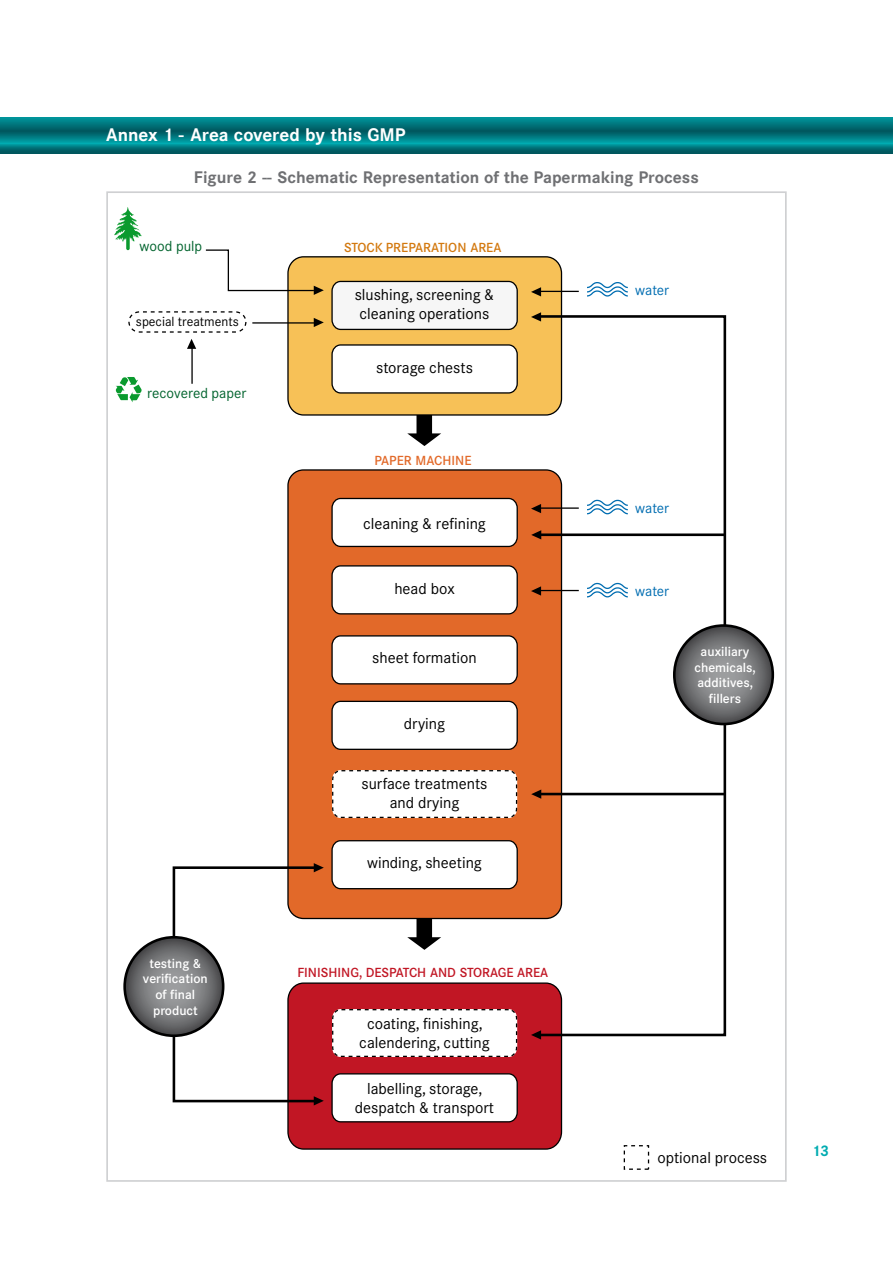
<style>
.page{position:relative;width:893px;height:1263px;background:#fff}
.page>*{position:absolute;margin:0;border:0;box-sizing:border-box;transform-origin:0 0}
.t1{font:700 18px "Corporate SBQ";color:#fff}
.t2{font:700 16.5px "Corporate SBQ";color:#6f7073}
.t3{font:15.6px/18.6px "Corporate SBQ";color:#000;text-align:center}
.t4{font:700 15px "Corporate SBQ";color:#00acb1}
.t5{font:14.25px "Corporate SBQ";color:#00632d}
.t6{font:14.25px "Corporate SBQ";color:#006db1}
.t7{font:500 12.9px/15.6px "Corporate SBQ";color:#fff;text-align:center}
.t8{font:500 12.9px "Corporate SBQ";color:#c11624}
.t9{font:500 12.9px "Corporate SBQ";color:#d3790f}
.t10{font:12.9px "Corporate SBQ";color:#000}
.t11{font:500 12.9px "Corporate SBQ";color:#e26929}
</style>
<div class="page">
<svg style="left:0;top:117px;width:892px;height:36px;background:#00787f"></svg>
<div style="left:288px;top:257px;width:273px;height:158px;background:#f7c157;border-radius:16px"></div>
<div style="left:287px;top:256px;width:275px;height:160px;border:1px solid #000;border-radius:16px"></div>
<div style="left:288px;top:983px;width:273px;height:166px;background:#c11624;border-radius:16px"></div>
<div style="left:287px;top:982px;width:275px;height:168px;border:1px solid #000;border-radius:16px"></div>
<div style="left:288px;top:470px;width:273px;height:448px;background:#e26929;border-radius:16px"></div>
<div style="left:332px;top:281px;width:185px;height:48px;background:#f6f6f6;border-radius:9px"></div>
<div style="left:331px;top:281px;width:187px;height:49px;border:1px solid #000;border-radius:9px"></div>
<div style="left:332px;top:345px;width:185px;height:48px;background:#fff;border-radius:9px"></div>
<div style="left:331px;top:344px;width:187px;height:50px;border:1px solid #000;border-radius:9px"></div>
<div style="left:332px;top:498px;width:185px;height:48px;background:#fff;border-radius:9px"></div>
<div style="left:331px;top:498px;width:187px;height:49px;border:1px solid #000;border-radius:9px"></div>
<div style="left:332px;top:566px;width:185px;height:48px;background:#fff;border-radius:9px"></div>
<div style="left:331px;top:565px;width:187px;height:49px;border:1px solid #000;border-radius:9px"></div>
<div style="left:332px;top:636px;width:185px;height:48px;background:#fff;border-radius:9px"></div>
<div style="left:331px;top:635px;width:187px;height:49px;border:1px solid #000;border-radius:9px"></div>
<div style="left:332px;top:701px;width:185px;height:48px;background:#fff;border-radius:9px"></div>
<div style="left:331px;top:701px;width:187px;height:49px;border:1px solid #000;border-radius:9px"></div>
<svg style="left:332px;top:770px;width:185px;height:48px;background:#f6f5f5"></svg>
<div style="left:332px;top:841px;width:185px;height:48px;background:#fff;border-radius:9px"></div>
<div style="left:331px;top:840px;width:187px;height:49px;border:1px solid #000;border-radius:9px"></div>
<svg style="left:332px;top:1009px;width:185px;height:48px;background:#f6f4f4"></svg>
<div style="left:332px;top:1074px;width:185px;height:48px;background:#fff;border-radius:9px"></div>
<div style="left:331px;top:1073px;width:187px;height:49px;border:1px solid #000;border-radius:9px"></div>
<svg style="left:587px;top:282px;width:41px;height:15px"></svg>
<svg style="left:116px;top:377px;width:26px;height:25px"></svg>
<svg style="left:114px;top:207px;width:28px;height:35px"></svg>
<svg style="left:126px;top:234px;width:4px;height:16px"></svg>
<svg style="left:128px;top:311px;width:119px;height:22px"></svg>
<svg style="left:205px;top:249px;width:119px;height:46px"></svg>
<svg style="left:314px;top:318px;width:10px;height:9px"></svg>
<hr style="left:252px;top:322px;width:66px;height:2px;background:#000">
<svg style="left:187px;top:339px;width:9px;height:10px"></svg>
<hr style="left:191px;top:345px;width:2px;height:39px;background:#000">
<svg style="left:531px;top:287px;width:10px;height:9px"></svg>
<hr style="left:537px;top:291px;width:42px;height:1px;background:#000">
<svg style="left:407px;top:433px;width:34px;height:13px"></svg>
<div style="left:416px;top:415px;width:16px;height:22px;background:#000"></div>
<svg style="left:407px;top:937px;width:34px;height:13px"></svg>
<div style="left:416px;top:919px;width:16px;height:22px;background:#000"></div>
<svg style="left:531px;top:1034px;width:10px;height:5px"></svg>
<svg style="left:533px;top:314px;width:194px;height:723px"></svg>
<svg style="left:531px;top:504px;width:10px;height:9px"></svg>
<hr style="left:537px;top:507px;width:42px;height:2px;background:#000">
<svg style="left:531px;top:530px;width:10px;height:9px"></svg>
<svg style="left:531px;top:586px;width:10px;height:10px"></svg>
<hr style="left:537px;top:590px;width:42px;height:1px;background:#000">
<svg style="left:674px;top:625px;width:99px;height:99px;background:#6e6f71"></svg>
<div style="left:673px;top:624px;width:101px;height:101px;border:3px solid #000;border-radius:50%"></div>
<svg style="left:125px;top:937px;width:98px;height:99px;background:#6a6b6c"></svg>
<hr style="left:536px;top:533px;width:189px;height:3px;background:#000">
<svg style="left:531px;top:789px;width:10px;height:10px"></svg>
<hr style="left:536px;top:793px;width:189px;height:2px;background:#000">
<svg style="left:171px;top:863px;width:153px;height:242px"></svg>
<div style="left:624px;top:1145px;width:25px;height:25px;border:1px dashed #000"></div>
<p class="t1" style="left:106px;top:124px;width:301px">Annex 1 - Area covered by this GMP</p>
<p class="t2" style="left:194px;top:168px;width:506px">Figure 2 -- Schematic Representation of the Papermaking Process</p>
<p class="t5" style="left:140px;top:237px;width:64px">wood pulp</p>
<p class="t10" style="left:136px;top:313px;width:104px">special treatments</p>
<p class="t5" style="left:147px;top:385px;width:101px">recovered paper</p>
<p class="t7" style="left:143px;top:956px;width:66px">testing &amp; verification of final product</p>
<p class="t9" style="left:344px;top:239px;width:159px">STOCK PREPARATION AREA</p>
<p class="t3" style="left:355px;top:285px;width:141px">slushing, screening &amp; cleaning operations</p>
<p class="t3" style="left:376px;top:359px;width:98px">storage chests</p>
<p class="t11" style="left:374px;top:453px;width:99px">PAPER MACHINE</p>
<p class="t3" style="left:363px;top:514px;width:124px">cleaning &amp; refining</p>
<p class="t3" style="left:394px;top:579px;width:62px">head box</p>
<p class="t3" style="left:372px;top:648px;width:106px">sheet formation</p>
<p class="t3" style="left:404px;top:715px;width:43px">drying</p>
<p class="t3" style="left:361px;top:774px;width:128px">surface treatments and drying</p>
<p class="t3" style="left:367px;top:853px;width:116px">winding, sheeting</p>
<p class="t8" style="left:297px;top:964px;width:252px">FINISHING, DESPATCH AND STORAGE AREA</p>
<p class="t3" style="left:359px;top:1015px;width:132px">coating, finishing, calendering, cutting</p>
<p class="t3" style="left:355px;top:1079px;width:141px">labelling, storage, despatch &amp; transport</p>
<p class="t6" style="left:635px;top:282px;width:35px">water</p>
<p class="t6" style="left:635px;top:500px;width:35px">water</p>
<p class="t6" style="left:635px;top:583px;width:35px">water</p>
<p class="t7" style="left:694px;top:644px;width:63px">auxiliary chemicals, additives, fillers</p>
<p class="t3" style="left:657px;top:1148px;width:111px">optional process</p>
<p class="t4" style="left:812px;top:1141px;width:19px">13</p>
</div>
